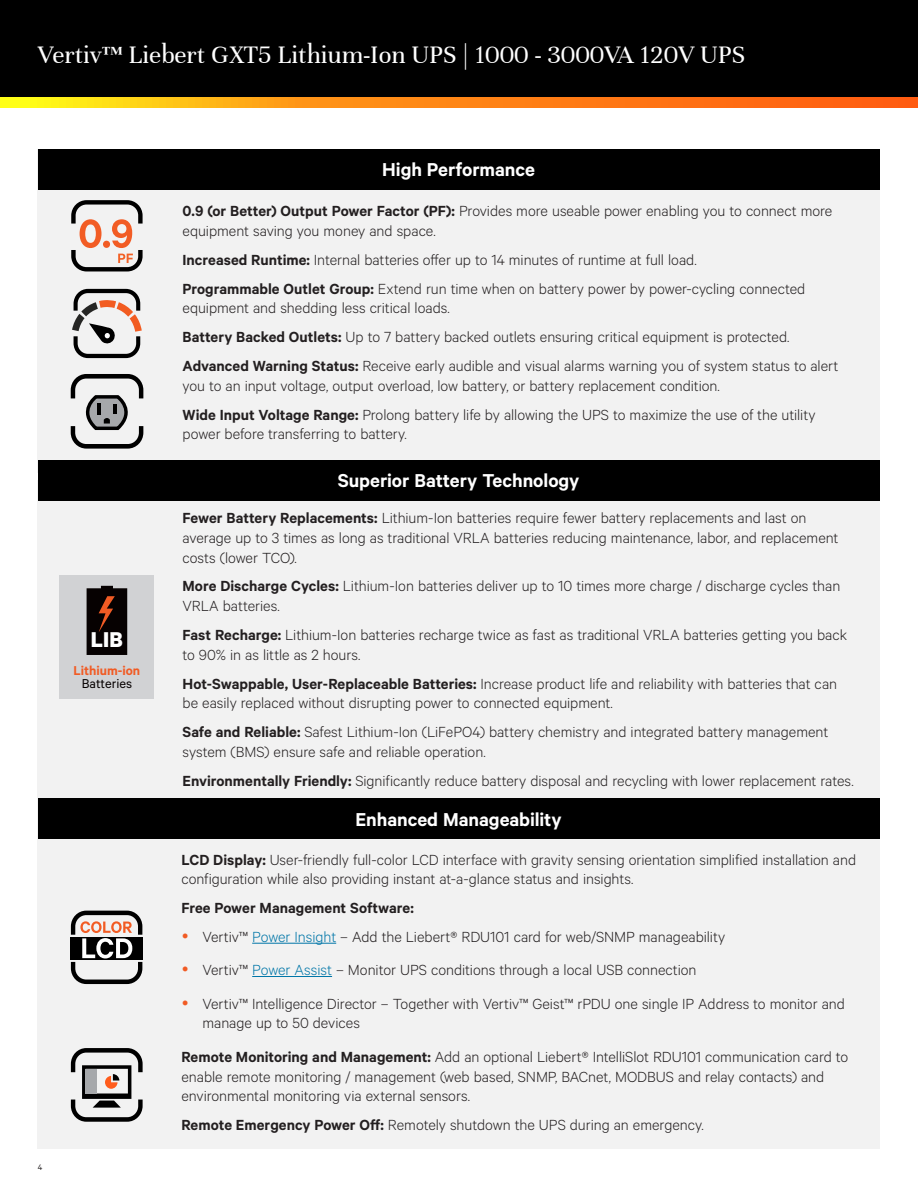
<style>
.page{position:relative;width:918px;height:1188px;background:#fff}
.page>*{position:absolute;margin:0;border:0;box-sizing:border-box;transform-origin:0 0}
.t1{font:27px "Unna";color:#fff}
.t2{font:700 24.15px "Calibre";color:#fff}
.t3{font:600 21px "Calibre";color:#fff}
.t4{font:300 16.5px/19.8px "Calibre";color:#231f20}
.t5{font:600 14.55px "Calibre";color:#f15b24}
.t6{font:14.55px "Calibre";color:#060101}
.t7{font:9px "Calibre";color:#231f20}
.s1{font-weight:600}
.s2{color:#0076a8}
</style>
<div class="page">
<div style="left:0;top:0;width:918px;height:108px;background:#000"></div>
<svg style="left:0;top:98px;width:918px;height:10px;background:#ff9314"></svg>
<div style="left:38px;top:149px;width:842px;height:323px;background:#f2f2f2"></div>
<div style="left:38px;top:480px;width:842px;height:306px;background:#f2f2f2"></div>
<div style="left:38px;top:778px;width:842px;height:371px;background:#f2f2f2"></div>
<div style="left:38px;top:149px;width:841px;height:41px;background:#000"></div>
<div style="left:38px;top:460px;width:841px;height:40px;background:#000"></div>
<div style="left:38px;top:799px;width:841px;height:40px;background:#000"></div>
<hr style="left:252px;top:943px;width:84px;height:1px;background:#0076a8">
<hr style="left:252px;top:976px;width:80px;height:1px;background:#0076a8">
<svg style="left:71px;top:200px;width:72px;height:71px"></svg>
<svg style="left:72px;top:289px;width:70px;height:69px"></svg>
<svg style="left:71px;top:374px;width:72px;height:75px"></svg>
<div style="left:60px;top:576px;width:94px;height:123px;background:#d1d2d4"></div>
<svg style="left:87px;top:586px;width:40px;height:69px;background:#1a0b08"></svg>
<div style="left:71px;top:937px;width:72px;height:23px;background:#000"></div>
<svg style="left:71px;top:911px;width:71px;height:73px"></svg>
<svg style="left:71px;top:1048px;width:71px;height:74px"></svg>
<div style="left:86px;top:1069px;width:11px;height:25px;background:#a6a8ab"></div>
<h1 class="t1" style="left:38px;top:39px;width:709px">Vertiv™ Liebert GXT5 Lithium-Ion UPS | 1000 - 3000VA 120V UPS</h1>
<p class="t3" style="left:382px;top:157px;width:154px">High Performance</p>
<p class="t4" style="left:183px;top:201px;width:651px"><span class="s1">0.9 (or Better) Output Power Factor (PF):</span> Provides more useable power enabling you to connect more equipment saving you money and space.</p>
<p class="t4" style="left:183px;top:245px;width:624px;line-height:28.8px"><span class="s1">Increased Runtime:</span> Internal batteries offer up to 14 minutes of runtime at full load.<br><span class="s1">Programmable Outlet Group:</span> Extend run time when on battery power by power-cycling connected</p>
<p class="t4" style="left:183px;top:293px;width:657px;line-height:28.8px">equipment and shedding less critical loads.<br><span class="s1">Battery Backed Outlets:</span> Up to 7 battery backed outlets ensuring critical equipment is protected.<br><span class="s1">Advanced Warning Status:</span> Receive early audible and visual alarms warning you of system status to alert</p>
<p class="t4" style="left:183px;top:371px;width:635px;line-height:28.8px">you to an input voltage, output overload, low battery, or battery replacement condition.<br><span class="s1">Wide Input Voltage Range:</span> Prolong battery life by allowing the UPS to maximize the use of the utility</p>
<p class="t4" style="left:183px;top:424px;width:226px">power before transferring to battery.</p>
<h2 class="t2" style="left:91px;top:625px;width:33px">LIB</h2>
<p class="t5" style="left:74px;top:661px;width:68px">Lithium-ion</p>
<p class="t6" style="left:82px;top:675px;width:52px">Batteries</p>
<p class="t7" style="left:38px;top:1162px;width:6px">4</p>
<p class="t3" style="left:338px;top:468px;width:243px">Superior Battery Technology</p>
<p class="t4" style="left:183px;top:507px;width:658px"><span class="s1">Fewer Battery Replacements:</span> Lithium-Ion batteries require fewer battery replacements and last on average up to 3 times as long as traditional VRLA batteries reducing maintenance, labor, and replacement costs (lower TCO).</p>
<p class="t4" style="left:183px;top:576px;width:659px"><span class="s1">More Discharge Cycles:</span> Lithium-Ion batteries deliver up to 10 times more charge / discharge cycles than<br>VRLA batteries.</p>
<p class="t4" style="left:183px;top:624px;width:666px"><span class="s1">Fast Recharge:</span> Lithium-Ion batteries recharge twice as fast as traditional VRLA batteries getting you back to 90% in as little as 2 hours.</p>
<p class="t4" style="left:183px;top:673px;width:656px"><span class="s1">Hot-Swappable, User-Replaceable Batteries:</span> Increase product life and reliability with batteries that can be easily replaced without disrupting power to connected equipment.</p>
<p class="t4" style="left:183px;top:721px;width:647px"><span class="s1">Safe and Reliable:</span> Safest Lithium-Ion (LiFePO4) battery chemistry and integrated battery management system (BMS) ensure safe and reliable operation.</p>
<p class="t4" style="left:183px;top:770px;width:673px"><span class="s1">Environmentally Friendly:</span> Significantly reduce battery disposal and recycling with lower replacement rates.</p>
<p class="t3" style="left:355px;top:807px;width:208px">Enhanced Manageability</p>
<p class="t4" style="left:181px;top:849px;width:676px"><span class="s1">LCD Display:</span> User-friendly full-color LCD interface with gravity sensing orientation simplified installation and configuration while also providing instant at-a-glance status and insights.</p>
<p class="t4" style="left:202px;top:893px;width:524px;line-height:28.8px;text-indent:-21px"><span class="s1">Free Power Management Software:<br></span>Vertiv™ <span class="s2">Power Insight</span> – Add the Liebert® RDU101 card for web/SNMP manageability</p>
<p class="t4" style="left:202px;top:953px;width:644px;line-height:33.3px">Vertiv™ <span class="s2">Power Assist</span> – Monitor UPS conditions through a local USB connection<br>Vertiv™ Intelligence Director – Together with Vertiv™ Geist™ rPDU one single IP Address to monitor and</p>
<p class="t4" style="left:181px;top:1006px;width:668px;line-height:33.3px;text-indent:21px">manage up to 50 devices<br><span class="s1">Remote Monitoring and Management:</span> Add an optional Liebert® IntelliSlot RDU101 communication card to</p>
<p class="t4" style="left:181px;top:1066px;width:644px">enable remote monitoring / management (web based, SNMP, BACnet, MODBUS and relay contacts) and environmental monitoring via external sensors.</p>
<p class="t4" style="left:181px;top:1114px;width:524px"><span class="s1">Remote Emergency Power Off:</span> Remotely shutdown the UPS during an emergency.</p>
</div>
